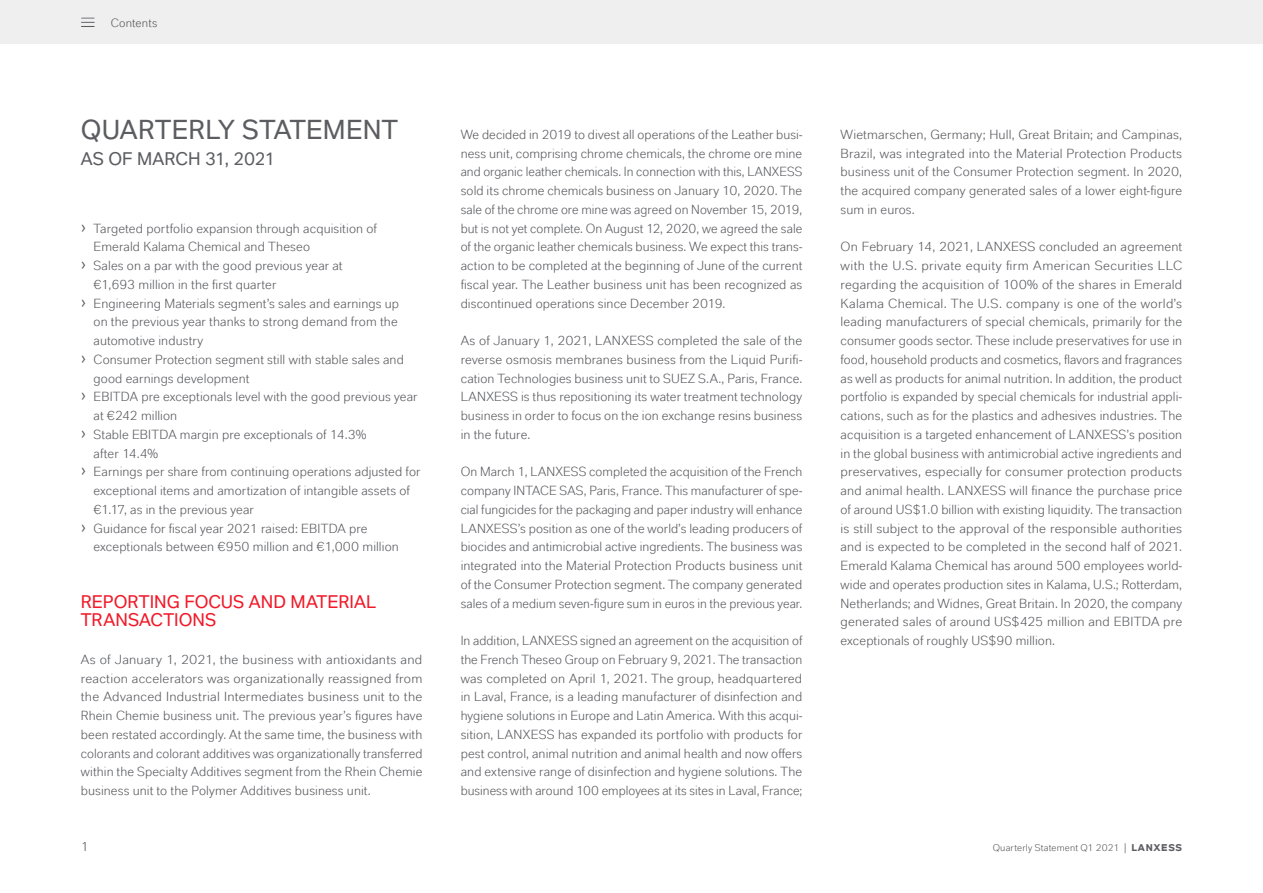
<style>
.page{position:relative;width:1263px;height:893px;background:#fff}
.page>*{position:absolute;margin:0;border:0;box-sizing:border-box;transform-origin:0 0}
.t1{font:27px "Lanxess Inverse";letter-spacing:.005em;color:#5c5d61}
.t2{font:18px/18.8px "Lanxess Inverse";letter-spacing:.005em;color:#f11a29}
.t3{font:18px "Lanxess Inverse";letter-spacing:-.005em;color:#5c5d61}
.t4{font:13.2px/18.8px "Lanxess";letter-spacing:.01em;color:#5c5d61;text-align:justify}
.t5{font:12px "Lanxess";letter-spacing:.015em;color:#5c5d61}
.t6{font:9.75px "Lanxess";letter-spacing:.02em;color:#5c5d61}
.s1{font-size:18.75px}
.s2{font-weight:700}
</style>
<div class="page">
<div style="left:0;top:0;width:1263px;height:43px;background:#efefef"></div>
<hr style="left:83px;top:17px;width:14px;height:4px;background:#000;opacity:.75">
<hr style="left:83px;top:26px;width:14px;height:3px;background:#000;opacity:.75">
<svg style="left:81px;top:17px;width:13px;height:12px"></svg>
<hr style="left:83px;top:22px;width:14px;height:3px;background:#000;opacity:.75">
<p class="t5" style="left:111px;top:15px;width:48px">Contents</p>
<h1 class="t1" style="left:81px;top:113px;width:319px">QUARTERLY STATEMENT</h1>
<h2 class="t3" style="left:81px;top:147px;width:196px">AS OF MARCH 31, 2021</h2>
<p class="t4" style="left:81px;top:218px;width:297px"><span class="s1">›</span> Targeted portfolio expansion through acquisition of</p>
<p class="t4" style="left:94px;top:237px;width:218px">Emerald Kalama Chemical and Theseo</p>
<p class="t4" style="left:81px;top:256px;width:263px"><span class="s1">›</span> Sales on a par with the good previous year at</p>
<p class="t4" style="left:94px;top:274px;width:184px">€1,693 million in the first quarter</p>
<p class="t4" style="left:81px;top:293px;width:320px"><span class="s1">›</span> Engineering Materials segment’s sales and earnings up</p>
<p class="t4" style="left:94px;top:312px;width:306px">on the previous year thanks to strong demand from the</p>
<p class="t4" style="left:94px;top:331px;width:111px">automotive industry</p>
<p class="t4" style="left:81px;top:349px;width:325px"><span class="s1">›</span> Consumer Protection segment still with stable sales and</p>
<p class="t4" style="left:94px;top:368px;width:157px">good earnings development</p>
<p class="t4" style="left:81px;top:387px;width:338px"><span class="s1">›</span> EBITDA pre exceptionals level with the good previous year</p>
<p class="t4" style="left:94px;top:406px;width:85px">at €242 million</p>
<p class="t4" style="left:81px;top:424px;width:287px"><span class="s1">›</span> Stable EBITDA margin pre exceptionals of 14.3%</p>
<p class="t4" style="left:94px;top:443px;width:66px">after 14.4%</p>
<p class="t4" style="left:81px;top:462px;width:341px"><span class="s1">›</span> Earnings per share from continuing operations adjusted for</p>
<p class="t4" style="left:94px;top:481px;width:318px">exceptional items and amortization of intangible assets of</p>
<p class="t4" style="left:94px;top:499px;width:162px">€1.17, as in the previous year</p>
<p class="t4" style="left:81px;top:518px;width:288px"><span class="s1">›</span> Guidance for fiscal year 2021 raised: EBITDA pre</p>
<p class="t4" style="left:94px;top:537px;width:307px">exceptionals between €950 million and €1,000 million</p>
<h2 class="t2" style="left:81px;top:591px;width:297px">REPORTING FOCUS AND MATERIAL<br>TRANSACTIONS</h2>
<p class="t4" style="left:81px;top:649px;width:343px">As of January 1, 2021, the business with antioxidants and reaction accelerators was organizationally reassigned from the Advanced Industrial Intermediates business unit to the Rhein Chemie business unit. The previous year’s figures have been restated accordingly. At the same time, the business with colorants and colorant additives was organizationally transferred within the Specialty Additives segment from the Rhein Chemie business unit to the Polymer Additives business unit.</p>
<p class="t4" style="left:461px;top:124px;width:343px">We decided in 2019 to divest all operations of the Leather busi&shy;ness unit, comprising chrome chemicals, the chrome ore mine and organic leather chemicals. In connection with this, LANXESS sold its chrome chemicals business on January 10, 2020. The sale of the chrome ore mine was agreed on November 15, 2019, but is not yet complete. On August 12, 2020, we agreed the sale of the organic leather chemicals business. We expect this trans&shy;action to be completed at the beginning of June of the current fiscal year. The Leather business unit has been recognized as discontinued operations since December 2019.</p>
<p class="t4" style="left:461px;top:331px;width:343px">As of January 1, 2021, LANXESS completed the sale of the reverse osmosis membranes business from the Liquid Purifi&shy;cation Technologies business unit to SUEZ S.A., Paris, France.<br>LANXESS is thus repositioning its water treatment technology business in order to focus on the ion exchange resins business in the future.</p>
<p class="t4" style="left:461px;top:462px;width:343px">On March 1, LANXESS completed the acquisition of the French company INTACE SAS, Paris, France. This manufacturer of spe&shy;cial fungicides for the packaging and paper industry will enhance LANXESS’s position as one of the world’s leading producers of biocides and antimicrobial active ingredients. The business was integrated into the Material Protection Products business unit of the Consumer Protection segment. The company generated sales of a medium seven-figure sum in euros in the previous year.</p>
<p class="t4" style="left:461px;top:631px;width:343px">In addition, LANXESS signed an agreement on the acquisition of the French Theseo Group on February 9, 2021. The transaction was completed on April 1, 2021. The group, headquartered in Laval, France, is a leading manufacturer of disinfection and hygiene solutions in Europe and Latin America. With this acqui&shy;sition, LANXESS has expanded its portfolio with products for pest control, animal nutrition and animal health and now offers and extensive range of disinfection and hygiene solutions. The business with around 100 employees at its sites in Laval, France;</p>
<p class="t4" style="left:840px;top:124px;width:343px">Wietmarschen, Germany; Hull, Great Britain; and Campinas, Brazil, was integrated into the Material Protection Products business unit of the Consumer Protection segment. In 2020, the acquired company generated sales of a lower eight-figure sum in euros.</p>
<p class="t4" style="left:840px;top:237px;width:343px">On February 14, 2021, LANXESS concluded an agreement with the U.S. private equity firm American Securities LLC regarding the acquisition of 100% of the shares in Emerald Kalama Chemical. The U.S. company is one of the world’s leading manufacturers of special chemicals, primarily for the consumer goods sector. These include preservatives for use in food, household products and cosmetics, flavors and fragrances as well as products for animal nutrition. In addition, the product portfolio is expanded by special chemicals for industrial appli&shy;cations, such as for the plastics and adhesives industries. The acquisition is a targeted enhancement of LANXESS’s position in the global business with antimicrobial active ingredients and preservatives, especially for consumer protection products and animal health. LANXESS will finance the purchase price of around US$1.0 billion with existing liquidity. The transaction is still subject to the approval of the responsible authorities and is expected to be completed in the second half of 2021.<br>Emerald Kalama Chemical has around 500 employees world&shy;wide and operates production sites in Kalama, U.S.; Rotterdam, Netherlands; and Widnes, Great Britain. In 2020, the company generated sales of around US$425 million and EBITDA pre exceptionals of roughly US$90 million.</p>
<p class="t4" style="left:81px;top:837px;width:10px">1</p>
<p class="t6" style="left:993px;top:842px;width:191px">Quarterly Statement Q1 2021 | <span class="s2">LANXESS</span></p>
</div>
